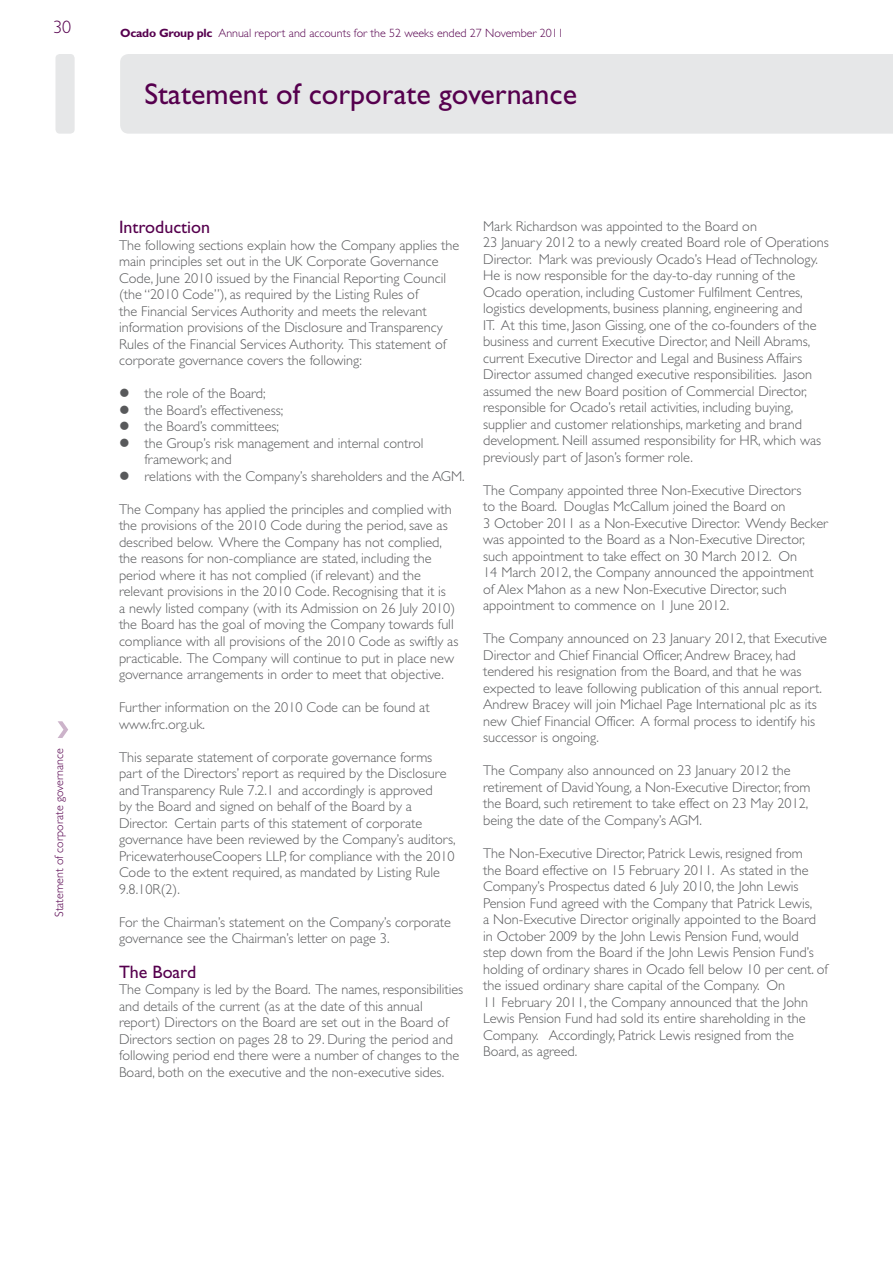
<style>
.page{position:relative;width:893px;height:1263px;background:#fff}
.page>*{position:absolute;margin:0;border:0;box-sizing:border-box;transform-origin:0 0}
.t1{font:30px "Gill Sans Std";color:#56004e}
.t2{font:18px "Gill Sans Std";color:#56004e}
.t3{font:300 18px "Gill Sans Std";color:#56004e}
.t4{font:300 14.25px/16.5px "Gill Sans Std";color:#58595b}
.t5{font:300 12px "Gill Sans Std";color:#56004e}
.s1{font-weight:700}
</style>
<div class="page">
<div style="left:120px;top:54px;width:773px;height:80px;background:#e6e7e8"></div>
<div style="left:55px;top:54px;width:20px;height:80px;background:#e6e7e8;border-radius:4px"></div>
<svg style="left:58px;top:721px;width:10px;height:17px"></svg>
<p class="t3" style="left:53px;top:17px;width:19px">30</p>
<p class="t5" style="left:52px;top:917px;width:170px;rotate:-90deg">Statement of corporate governance</p>
<p class="t5" style="left:120px;top:27px;width:445px"><span class="s1">Ocado Group plc</span> Annual report and accounts for the 52 weeks ended 27 November 2011</p>
<h1 class="t1" style="left:145px;top:76px;width:434px">Statement of corporate governance</h1>
<p class="t2" style="left:119px;top:217px;width:93px">Introduction</p>
<p class="t4" style="left:119px;top:237px;width:342px">The following sections explain how the Company applies the main principles set out in the UK Corporate Governance Code, June 2010 issued by the Financial Reporting Council (the “2010 Code”), as required by the Listing Rules of<br>the Financial Services Authority and meets the relevant information provisions of the Disclosure and Transparency Rules of the Financial Services Authority. This statement of corporate governance covers the following:</p>
<p class="t4" style="left:145px;top:386px;width:299px">the role of the Board;<br>the Board’s effectiveness;<br>the Board’s committees;<br>the Group’s risk management and internal control framework; and<br>relations with the Company’s shareholders and the AGM</p>
<p class="t4" style="left:462px;top:468px;width:4px">.</p>
<p class="t4" style="left:119px;top:501px;width:341px">The Company has applied the principles and complied with the provisions of the 2010 Code during the period, save as described below. Where the Company has not complied, the reasons for non-compliance are stated, including the period where it has not complied (if relevant) and the relevant provisions in the 2010 Code. Recognising that it is<br>a newly listed company (with its Admission on 26 July 2010) the Board has the goal of moving the Company towards full compliance with all provisions of the 2010 Code as swiftly as practicable. The Company will continue to put in place new governance arrangements in order to meet that objective.</p>
<p class="t4" style="left:119px;top:699px;width:312px">Further information on the 2010 Code can be found at www.frc.org.uk.</p>
<p class="t4" style="left:119px;top:749px;width:338px">This separate statement of corporate governance forms part of the Directors’ report as required by the Disclosure and Transparency Rule 7.2.1 and accordingly is approved<br>by the Board and signed on behalf of the Board by a Director. Certain parts of this statement of corporate governance have been reviewed by the Company’s auditors, PricewaterhouseCoopers LLP, for compliance with the 2010<br>Code to the extent required, as mandated by Listing Rule 9.8.10R(2).</p>
<p class="t4" style="left:119px;top:914px;width:334px">For the Chairman’s statement on the Company’s corporate governance see the Chairman’s letter on page 3.</p>
<p class="t2" style="left:119px;top:961px;width:79px">The Board</p>
<p class="t4" style="left:119px;top:981px;width:346px">The Company is led by the Board. The names, responsibilities and details of the current (as at the date of this annual report) Directors on the Board are set out in the Board of Directors section on pages 28 to 29. During the period and following period end there were a number of changes to the Board, both on the executive and the non-executive sides.</p>
<p class="t4" style="left:483px;top:218px;width:347px">M ark Richardson was appointed to the Board on<br>23 January 2012 to a newly created Board role of Operations Director. M ark was previously Ocado’s H ead of Technology.<br>He is now responsible for the day-to-day running of the Ocado operation, including Customer Fulfilment Centres, logistics developments, business planning, engineering and<br>IT. At this time, Jason Gissing, one of the co-founders of the business and current Executive Director, and N eill Abrams, current Executive Director and Legal and Business Affairs Director assumed changed executive responsibilities. Jason assumed the new Board position of Commercial Director, responsible for Ocado’s retail activities, including buying, supplier and customer relationships, marketing and brand development. Neill assumed responsibility for HR, which was previously part of Jason’s former role.</p>
<p class="t4" style="left:483px;top:482px;width:347px">The Company appointed three N on-Executive Directors<br>to the Board. Douglas M cCallum joined the Board on<br>3 October 2011 as a N on-Executive Director. Wendy Becker was appointed to the Board as a N on-Executive Director, such appointment to take effect on 30 M arch 2012. On<br>14 March 2012, the Company announced the appointment of Alex M ahon as a new N on-Executive Director, such appointment to commence on 1 June 2012.</p>
<p class="t4" style="left:483px;top:631px;width:345px">The Company announced on 23 January 2012, that Executive Director and Chief Financial Officer, Andrew Bracey, had tendered his resignation from the Board, and that he was expected to leave following publication of this annual report.<br>Andrew Bracey will join M ichael Page I nternational plc as its new Chief Financial Officer. A formal process to identify his successor is ongoing.</p>
<p class="t4" style="left:483px;top:763px;width:329px">The Company also announced on 23 January 2012 the retirement of David Young, a N on-Executive Director, from the Board, such retirement to take effect on 23 M ay 2012, being the date of the Company’s AGM</p>
<p class="t4" style="left:699px;top:812px;width:4px">.</p>
<p class="t4" style="left:483px;top:845px;width:348px">The N on-Executive Director, Patrick Lewis, resigned from<br>the Board effective on 15 February 2011. As stated in the Company’s Prospectus dated 6 July 2010, the John Lewis Pension Fund agreed with the Company that Patrick Lewis,<br>a N on-Executive Director originally appointed to the Board<br>in October 2009 by the John Lewis Pension Fund, would<br>step down from the Board if the John Lewis Pension Fund’s holding of ordinary shares in Ocado fell below 10 per cent. of the issued ordinary share capital of the Company. On<br>11 February 2011, the Company announced that the John Lewis Pension Fund had sold its entire shareholding in the Company. Accordingly, Patrick Lewis resigned from the Board, as agreed.</p>
</div>
